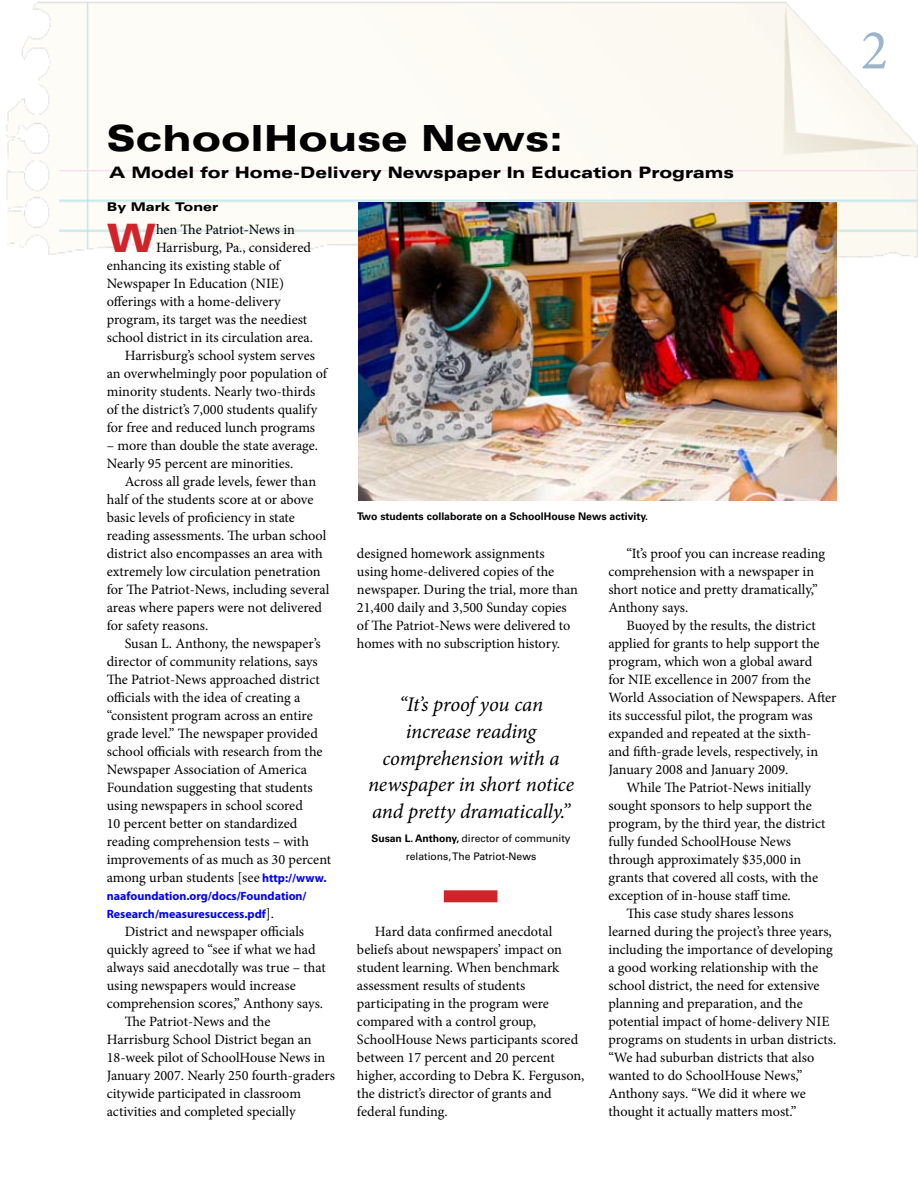
<style>
.page{position:relative;width:918px;height:1188px;background:#fff}
.page>*{position:absolute;margin:0;border:0;box-sizing:border-box;transform-origin:0 0}
.t1{font:57px "Minion Pro";color:#9cb5cb}
.t2{font:900 expanded 39.15px "Univers";color:#d2232a}
.t3{font:900 expanded 36px "Univers";color:#000}
.t4{font:italic 20.7px/26.7px "Minion Pro";letter-spacing:-.01em;color:#000;text-align:center}
.t5{font:900 expanded 15.75px "Univers";color:#000}
.t6{font:14.25px/18px "Minion Pro";color:#000}
.t7{font:700 12px/18px "Myriad Pro";color:#00f}
.t8{font:900 expanded 12px "Univers";color:#000}
.t9{font:700 10.5px "Univers";color:#000}
.t10{font:10.35px/17.9px "Univers";letter-spacing:-.005em;color:#000;text-align:center}
.s1{font-family:"Myriad Pro";font-weight:700;font-size:12px;color:#00f}
.s2{font-family:"Minion Pro";font-weight:400;font-size:14.25px;color:#000}
.s3{font-weight:700}
</style>
<div class="page">
<img style="left:6px;top:1px;width:912px;height:257px">
<img style="left:358px;top:203px;width:479px;height:298px">
<div style="left:444px;top:890px;width:53px;height:12px;background:#d2232a"></div>
<h3 class="t3" style="left:106px;top:117px;width:458px">SchoolHouse News:</h3>
<p class="t5" style="left:109px;top:163px;width:626px">A Model for Home-Delivery Newspaper In Education Programs</p>
<p class="t8" style="left:107px;top:200px;width:113px">By Mark Toner</p>
<h2 class="t2" style="left:107px;top:215px;width:51px">W</h2>
<p class="t6" style="left:156px;top:221px;width:140px">hen The Patriot-News in</p>
<p class="t6" style="left:156px;top:239px;width:156px">Harrisburg, Pa., considered</p>
<p class="t6" style="left:107px;top:257px;width:175px">enhancing its existing stable of</p>
<p class="t6" style="left:107px;top:275px;width:179px">Newspaper In Education (NIE)</p>
<p class="t6" style="left:107px;top:293px;width:175px">offerings with a home-delivery</p>
<p class="t6" style="left:107px;top:311px;width:202px">program, its target was the neediest</p>
<p class="t6" style="left:107px;top:329px;width:208px">school district in its circulation area.</p>
<p class="t6" style="left:125px;top:347px;width:192px">Harrisburg’s school system serves</p>
<p class="t6" style="left:107px;top:365px;width:222px">an overwhelmingly poor population of</p>
<p class="t6" style="left:107px;top:383px;width:210px">minority students. Nearly two-thirds</p>
<p class="t6" style="left:107px;top:401px;width:212px">of the district’s 7,000 students qualify</p>
<p class="t6" style="left:107px;top:419px;width:210px">for free and reduced lunch programs</p>
<p class="t6" style="left:107px;top:437px;width:213px">– more than double the state average.<br>Nearly 95 percent are minorities.</p>
<p class="t6" style="left:107px;top:473px;width:224px;text-indent:18px">Across all grade levels, fewer than half of the students score at or above basic levels of proficiency in state reading assessments. The urban school district also encompasses an area with extremely low circulation penetration for The Patriot-News, including several areas where papers were not delivered for safety reasons.</p>
<p class="t6" style="left:107px;top:635px;width:226px;text-indent:18px">Susan L. Anthony, the newspaper’s director of community relations, says The Patriot-News approached district officials with the idea of creating a “consistent program across an entire grade level.” The newspaper provided school officials with research from the Newspaper Association of America Foundation suggesting that students using newspapers in school scored<br>10 percent better on standardized reading comprehension tests – with improvements of as much as 30 percent among urban students [see <span class="s1">http://www.</span></p>
<p class="t7" style="left:107px;top:887px;width:201px">naafoundation.org/docs/Foundation/<br>Research/measuresuccess.pdf<span class="s2">].</span></p>
<p class="t6" style="left:125px;top:923px;width:181px">District and newspaper officials</p>
<p class="t6" style="left:107px;top:941px;width:210px">quickly agreed to “see if what we had</p>
<p class="t6" style="left:107px;top:959px;width:221px">always said anecdotally was true – that</p>
<p class="t6" style="left:107px;top:977px;width:191px">using newspapers would increase</p>
<p class="t6" style="left:107px;top:995px;width:218px">comprehension scores,” Anthony says.</p>
<p class="t6" style="left:125px;top:1013px;width:147px">The Patriot-News and the</p>
<p class="t6" style="left:107px;top:1031px;width:207px">Harrisburg School District began an</p>
<p class="t6" style="left:107px;top:1049px;width:220px">18-week pilot of SchoolHouse News in</p>
<p class="t6" style="left:107px;top:1067px;width:230px">January 2007. Nearly 250 fourth-graders</p>
<p class="t6" style="left:107px;top:1085px;width:196px">citywide participated in classroom</p>
<p class="t6" style="left:107px;top:1103px;width:190px">activities and completed specially</p>
<p class="t9" style="left:357px;top:510px;width:293px">Two students collaborate on a SchoolHouse News activity.</p>
<p class="t6" style="left:357px;top:545px;width:222px">designed homework assignments using home-delivered copies of the newspaper. During the trial, more than 21,400 daily and 3,500 Sunday copies of The Patriot-News were delivered to homes with no subscription history.</p>
<h3 class="t4" style="left:368px;top:691px;width:208px">“It’s proof you can increase reading comprehension with a newspaper in short notice and pretty dramatically.”</h3>
<p class="t10" style="left:372px;top:829px;width:201px"><span class="s3">Susan L. Anthony,</span> director of community relations, The Patriot-News</p>
<p class="t6" style="left:357px;top:923px;width:229px;text-indent:18px">Hard data confirmed anecdotal beliefs about newspapers’ impact on student learning. When benchmark assessment results of students participating in the program were compared with a control group, SchoolHouse News participants scored between 17 percent and 20 percent higher, according to Debra K. Ferguson, the district’s director of grants and federal funding.</p>
<p class="t6" style="left:608px;top:545px;width:218px;text-indent:18px">“It’s proof you can increase reading comprehension with a newspaper in short notice and pretty dramatically,”<br>Anthony says.</p>
<p class="t6" style="left:626px;top:617px;width:191px">Buoyed by the results, the district</p>
<p class="t6" style="left:608px;top:635px;width:213px">applied for grants to help support the</p>
<p class="t6" style="left:608px;top:653px;width:205px">program, which won a global award</p>
<p class="t6" style="left:608px;top:671px;width:204px">for NIE excellence in 2007 from the</p>
<p class="t6" style="left:608px;top:689px;width:230px">World Association of Newspapers. After</p>
<p class="t6" style="left:608px;top:707px;width:206px">its successful pilot, the program was</p>
<p class="t6" style="left:608px;top:725px;width:204px">expanded and repeated at the sixth-</p>
<p class="t6" style="left:608px;top:743px;width:211px">and fifth-grade levels, respectively, in</p>
<p class="t6" style="left:608px;top:761px;width:182px">January 2008 and January 2009.</p>
<p class="t6" style="left:626px;top:779px;width:186px">While The Patriot-News initially</p>
<p class="t6" style="left:608px;top:797px;width:205px">sought sponsors to help support the</p>
<p class="t6" style="left:608px;top:815px;width:219px">program, by the third year, the district</p>
<p class="t6" style="left:608px;top:833px;width:184px">fully funded SchoolHouse News</p>
<p class="t6" style="left:608px;top:851px;width:195px">through approximately $35,000 in</p>
<p class="t6" style="left:608px;top:869px;width:211px">grants that covered all costs, with the</p>
<p class="t6" style="left:608px;top:887px;width:184px">exception of in-house staff time.</p>
<p class="t6" style="left:626px;top:905px;width:169px">This case study shares lessons</p>
<p class="t6" style="left:608px;top:923px;width:225px">learned during the project’s three years,</p>
<p class="t6" style="left:608px;top:941px;width:226px">including the importance of developing</p>
<p class="t6" style="left:608px;top:959px;width:211px">a good working relationship with the</p>
<p class="t6" style="left:608px;top:977px;width:213px">school district, the need for extensive</p>
<p class="t6" style="left:608px;top:995px;width:196px">planning and preparation, and the</p>
<p class="t6" style="left:608px;top:1013px;width:223px">potential impact of home-delivery NIE</p>
<p class="t6" style="left:608px;top:1031px;width:230px">programs on students in urban districts.</p>
<p class="t6" style="left:608px;top:1049px;width:208px">“We had suburban districts that also</p>
<p class="t6" style="left:608px;top:1067px;width:196px">wanted to do SchoolHouse News,”</p>
<p class="t6" style="left:608px;top:1085px;width:199px">Anthony says. “We did it where we</p>
<p class="t6" style="left:608px;top:1103px;width:190px">thought it actually matters most.”</p>
<h1 class="t1" style="left:861px;top:12px;width:29px">2</h1>
</div>
